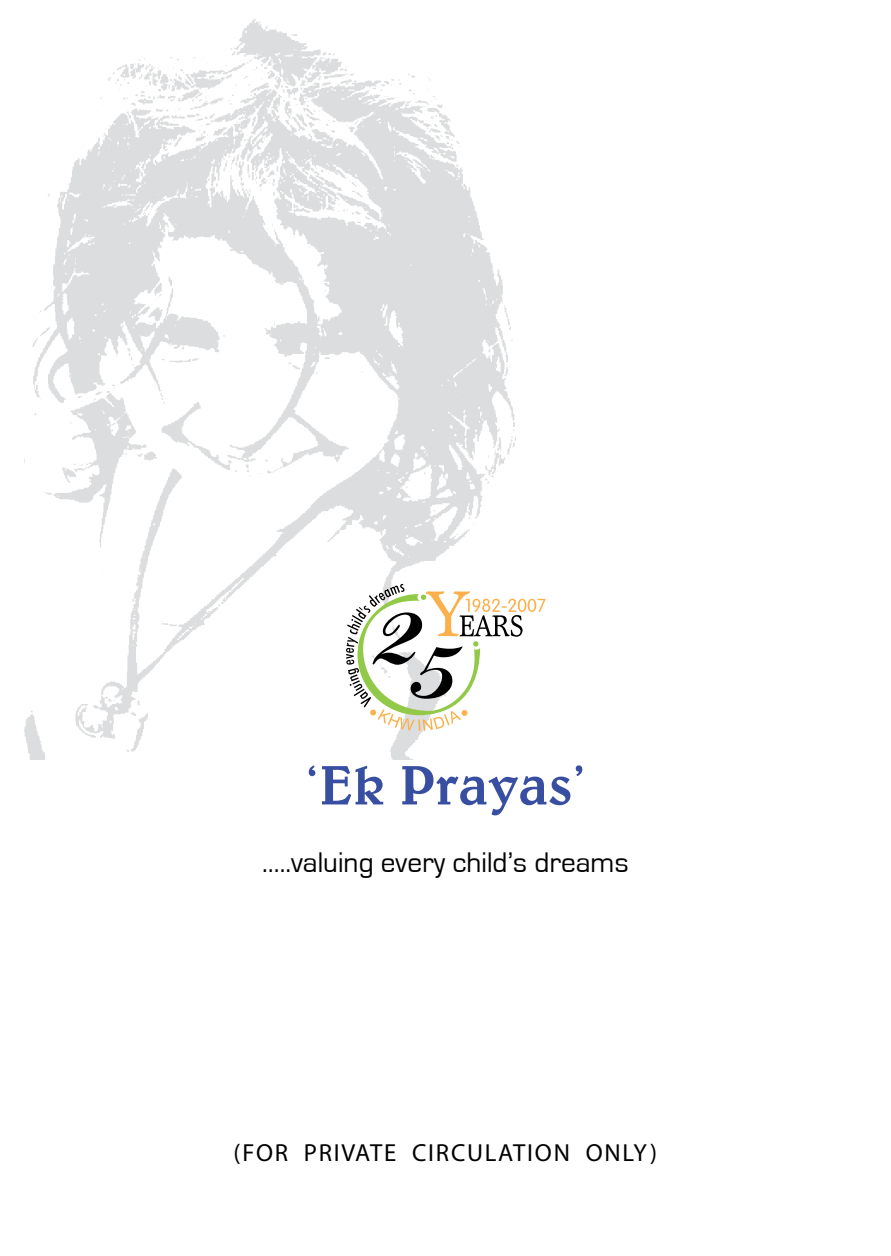
<style>
.page{position:relative;width:891px;height:1256px;background:#fff}
.page>*{position:absolute;margin:0;border:0;box-sizing:border-box;transform-origin:0 0}
.t1{font:500 56.25px "Belwe BT";color:#384ea1}
.t2{font:29.25px "Eurostile";color:#000}
.t3{font:24.75px "Myriad";letter-spacing:.07em;color:#000}
</style>
<div class="page">
<img style="left:24px;top:18px;width:492px;height:741px">
<svg style="left:344px;top:584px;width:202px;height:147px"></svg>
<h1 class="t1" style="left:305px;top:750px;width:283px">‘Ek Prayas’</h1>
<p class="t2" style="left:262px;top:846px;width:368px">…..valuing every child’s dreams</p>
<p class="t3" style="left:234px;top:1140px;width:425px">(FOR PRIVATE CIRCULATION ONLY)</p>
</div>
